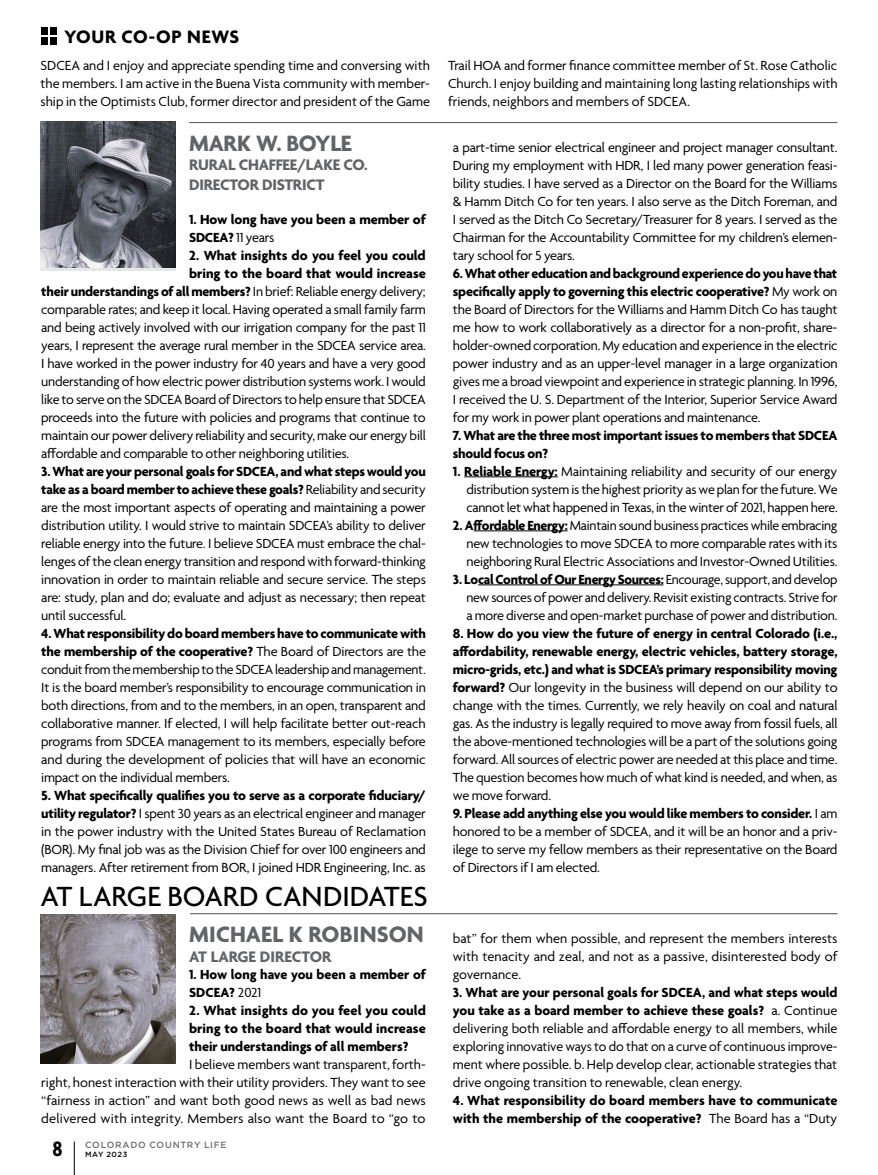
<style>
.page{position:relative;width:878px;height:1175px;background:#fff}
.page>*{position:absolute;margin:0;border:0;box-sizing:border-box;transform-origin:0 0}
.t1{font:500 30px "Agenda";letter-spacing:-.005em;color:#000}
.t2{font:700 24px "Agenda";color:#636466}
.t3{font:700 condensed 22.5px "Agenda";color:#000}
.t4{font:700 19.5px "Agenda";letter-spacing:.03em;color:#000}
.t5{font:700 16.5px/19.5px "Agenda";letter-spacing:-.015em;color:#636466}
.t6{font:14.25px/18px "Agenda";letter-spacing:-.015em;color:#000;text-align:justify}
.t7{font:700 14.25px/18px "Agenda";color:#000}
.t8{font:500 9px "Gotham HTF";letter-spacing:.075em;color:#6d6e71}
.t9{font:500 7.5px "Gotham HTF";letter-spacing:.075em;color:#000}
.s1{font-weight:400}
.s2{font-weight:700}
</style>
<div class="page">
<img style="left:40px;top:914px;width:136px;height:149px">
<hr style="left:190px;top:913px;width:647px;height:1px;background:#636466">
<hr style="left:189px;top:122px;width:648px;height:1px;background:#636466">
<hr style="left:464px;top:476px;width:93px;height:1px;background:#000">
<hr style="left:473px;top:530px;width:94px;height:1px;background:#000">
<hr style="left:478px;top:584px;width:185px;height:1px;background:#000">
<img style="left:40px;top:122px;width:136px;height:146px">
<hr style="left:74px;top:1141px;width:1px;height:33px;background:#000">
<div style="left:50px;top:37px;width:7px;height:7px;background:#000"></div>
<div style="left:50px;top:28px;width:7px;height:7px;background:#000"></div>
<div style="left:41px;top:37px;width:7px;height:7px;background:#000"></div>
<div style="left:41px;top:28px;width:7px;height:7px;background:#000"></div>
<h3 class="t4" style="left:64px;top:26px;width:176px">YOUR CO-OP NEWS</h3>
<p class="t6" style="left:40px;top:57px;width:391px">SDCEA and I enjoy and appreciate spending time and conversing with the members. I am active in the Buena Vista community with member&shy;ship in the Optimists Club, former director and president of the Game</p>
<p class="t6" style="left:448px;top:57px;width:391px">Trail HOA and former finance committee member of St. Rose Catholic Church. I enjoy building and maintaining long lasting relationships with friends, neighbors and members of SDCEA.</p>
<h2 class="t2" style="left:189px;top:130px;width:164px">MARK W. BOYLE</h2>
<p class="t5" style="left:189px;top:156px;width:180px">RURAL CHAFFEE/LAKE CO.<br>DIRECTOR DISTRICT</p>
<p class="t7" style="left:189px;top:211px;width:238px">1. How long have you been a member of<br>SDCEA? <span class="s1">11 years</span></p>
<p class="t7" style="left:189px;top:247px;width:238px">2. What insights do you feel you could</p>
<p class="t7" style="left:189px;top:265px;width:238px">bring to the board that would increase</p>
<p class="t7" style="left:41px;top:283px;width:386px">their understandings of all members? <span class="s1">In brief: Reliable energy delivery;</span></p>
<p class="t6" style="left:41px;top:301px;width:386px">comparable rates; and keep it local. Having operated a small family farm</p>
<p class="t6" style="left:41px;top:319px;width:386px">and being actively involved with our irrigation company for the past 11</p>
<p class="t6" style="left:41px;top:337px;width:386px">years, I represent the average rural member in the SDCEA service area.</p>
<p class="t6" style="left:41px;top:355px;width:386px">I have worked in the power industry for 40 years and have a very good</p>
<p class="t6" style="left:41px;top:373px;width:386px">understanding of how electric power distribution systems work. I would</p>
<p class="t6" style="left:41px;top:391px;width:386px">like to serve on the SDCEA Board of Directors to help ensure that SDCEA</p>
<p class="t6" style="left:41px;top:409px;width:386px">proceeds into the future with policies and programs that continue to</p>
<p class="t6" style="left:41px;top:427px;width:386px">maintain our power delivery reliability and security, make our energy bill</p>
<p class="t6" style="left:41px;top:445px;width:309px">affordable and comparable to other neighboring utilities.</p>
<p class="t6" style="left:41px;top:463px;width:386px"><span class="s2">3. What are your personal goals for SDCEA, and what steps would you take as a board member to achieve these goals?</span> Reliability and security are the most important aspects of operating and maintaining a power distribution utility. I would strive to maintain SDCEA’s ability to deliver reliable energy into the future. I believe SDCEA must embrace the chal&shy;lenges of the clean energy transition and respond with forward-thinking innovation in order to maintain reliable and secure service. The steps are: study, plan and do; evaluate and adjust as necessary; then repeat until successful.</p>
<p class="t6" style="left:41px;top:625px;width:386px"><span class="s2">4. What responsibility do board members have to communicate with the membership of the cooperative?</span> The Board of Directors are the conduit from the membership to the SDCEA leadership and management.<br>It is the board member’s responsibility to encourage communication in both directions, from and to the members, in an open, transparent and collaborative manner. If elected, I will help facilitate better out-reach programs from SDCEA management to its members, especially before and during the development of policies that will have an economic impact on the individual members.</p>
<p class="t6" style="left:41px;top:787px;width:386px"><span class="s2">5. What specifically qualifies you to serve as a corporate fiduciary/ utility regulator?</span> I spent 30 years as an electrical engineer and manager in the power industry with the United States Bureau of Reclamation (BOR). My final job was as the Division Chief for over 100 engineers and managers. After retirement from BOR, I joined HDR Engineering, Inc. as</p>
<h1 class="t1" style="left:40px;top:880px;width:389px">AT LARGE BOARD CANDIDATES</h1>
<h2 class="t2" style="left:189px;top:921px;width:236px">MICHAEL K ROBINSON</h2>
<p class="t5" style="left:189px;top:948px;width:144px">AT LARGE DIRECTOR</p>
<p class="t7" style="left:189px;top:966px;width:238px">1. How long have you been a member of<br>SDCEA? <span class="s1">2021</span></p>
<p class="t7" style="left:189px;top:1002px;width:238px;text-align:justify">2. What insights do you feel you could bring to the board that would increase their understandings of all members?</p>
<p class="t6" style="left:41px;top:1056px;width:386px;text-indent:148px">I believe members want transparent, forth&shy;right, honest interaction with their utility providers. They want to see “fairness in action” and want both good news as well as bad news delivered with integrity. Members also want the Board to “go to</p>
<h3 class="t3" style="left:52px;top:1136px;width:12px">8</h3>
<p class="t8" style="left:85px;top:1140px;width:143px">COLORADO COUNTRY LIFE</p>
<p class="t9" style="left:85px;top:1150px;width:44px">MAY 2023</p>
<p class="t6" style="left:453px;top:139px;width:386px">a part-time senior electrical engineer and project manager consultant.<br>During my employment with HDR, I led many power generation feasi&shy;bility studies. I have served as a Director on the Board for the Williams &amp; Hamm Ditch Co for ten years. I also serve as the Ditch Foreman, and I served as the Ditch Co Secretary/Treasurer for 8 years. I served as the Chairman for the Accountability Committee for my children’s elemen&shy;tary school for 5 years.</p>
<p class="t6" style="left:453px;top:265px;width:386px"><span class="s2">6. What other education and background experience do you have that specifically apply to governing this electric cooperative?</span> My work on the Board of Directors for the Williams and Hamm Ditch Co has taught me how to work collaboratively as a director for a non-profit, share&shy;holder-owned corporation. My education and experience in the electric power industry and as an upper-level manager in a large organization gives me a broad viewpoint and experience in strategic planning. In 1996, I received the U. S. Department of the Interior, Superior Service Award for my work in power plant operations and maintenance.</p>
<p class="t7" style="left:453px;top:427px;width:386px">7. What are the three most important issues to members that SDCEA should focus on?</p>
<p class="t6" style="left:466px;top:463px;width:373px;text-indent:-14px"><span class="s2">1. Reliable Energy:</span> Maintaining reliability and security of our energy distribution system is the highest priority as we plan for the future. We cannot let what happened in Texas, in the winter of 2021, happen here.</p>
<p class="t6" style="left:466px;top:517px;width:372px;text-indent:-14px"><span class="s2">2. Affordable Energy:</span> Maintain sound business practices while embracing new technologies to move SDCEA to more comparable rates with its neighboring Rural Electric Associations and Investor-Owned Utilities.</p>
<p class="t6" style="left:466px;top:571px;width:372px;text-indent:-14px"><span class="s2">3. Local Control of Our Energy Sources:</span> Encourage, support, and develop new sources of power and delivery. Revisit existing contracts. Strive for a more diverse and open-market purchase of power and distribution.</p>
<p class="t6" style="left:453px;top:625px;width:386px"><span class="s2">8. How do you view the future of energy in central Colorado (i.e., affordability, renewable energy, electric vehicles, battery storage, micro-grids, etc.) and what is SDCEA’s primary responsibility moving forward?</span> Our longevity in the business will depend on our ability to change with the times. Currently, we rely heavily on coal and natural gas. As the industry is legally required to move away from fossil fuels, all the above-mentioned technologies will be a part of the solutions going forward. All sources of electric power are needed at this place and time.<br>The question becomes how much of what kind is needed, and when, as we move forward.</p>
<p class="t6" style="left:453px;top:805px;width:386px"><span class="s2">9. Please add anything else you would like members to consider.</span> I am honored to be a member of SDCEA, and it will be an honor and a priv&shy;ilege to serve my fellow members as their representative on the Board of Directors if I am elected.</p>
<p class="t6" style="left:453px;top:930px;width:386px">bat” for them when possible, and represent the members interests with tenacity and zeal, and not as a passive, disinterested body of governance.</p>
<p class="t6" style="left:453px;top:984px;width:386px"><span class="s2">3. What are your personal goals for SDCEA, and what steps would you take as a board member to achieve these goals?</span> a. Continue delivering both reliable and affordable energy to all members, while exploring innovative ways to do that on a curve of continuous improve&shy;ment where possible. b. Help develop clear, actionable strategies that drive ongoing transition to renewable, clean energy.</p>
<p class="t7" style="left:453px;top:1092px;width:386px">4. What responsibility do board members have to communicate with the membership of the cooperative? <span class="s1">The Board has a “Duty</span></p>
</div>
